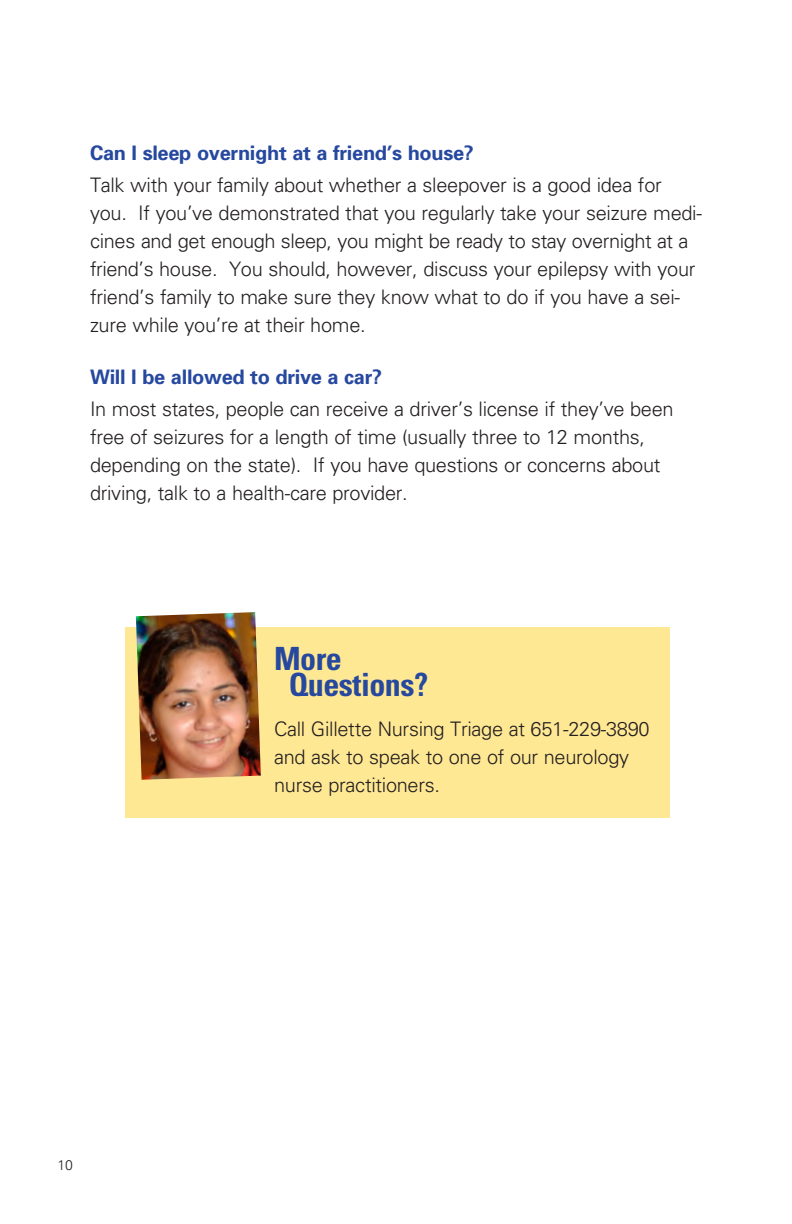
<style>
.page{position:relative;width:792px;height:1224px;background:#fff}
.page>*{position:absolute;margin:0;border:0;box-sizing:border-box;transform-origin:0 0}
.question{font:700 condensed 32px/26px "Univers";letter-spacing:-.015em;color:#26499f}
.Body_Copy{font:300 20px/28px "Univers";letter-spacing:-.015em;color:#231f20}
.question-2{font:700 20px "Univers";letter-spacing:-.015em;color:#26499f}
.t1{font:300 14px "Univers";color:#231f20}
</style>
<div class="page">
<div style="left:125px;top:627px;width:544px;height:191px;background:#ffe894"></div>
<img style="left:136px;top:612px;width:125px;height:168px">
<p class="question-2" style="left:90px;top:140px;width:385px">Can I sleep overnight at a friend’s house?</p>
<p class="Body_Copy" style="left:90px;top:171px;width:613px">Talk with your family about whether a sleepover is a good idea for you. If you’ve demonstrated that you regularly take your seizure medi&shy;cines and get enough sleep, you might be ready to stay overnight at a friend’s house. You should, however, discuss your epilepsy with your friend’s family to make sure they know what to do if you have a sei&shy;zure while you’re at their home.</p>
<p class="question-2" style="left:90px;top:364px;width:294px">Will I be allowed to drive a car?</p>
<p class="Body_Copy" style="left:90px;top:395px;width:585px">In most states, people can receive a driver’s license if they’ve been free of seizures for a length of time (usually three to 12 months, depending on the state). If you have questions or concerns about driving, talk to a health-care provider.</p>
<p class="question" style="left:289px;top:645px;width:141px;text-indent:-15px">More<br>Questions?</p>
<p class="Body_Copy" style="left:274px;top:715px;width:377px">Call Gillette Nursing Triage at 651-229-3890 and ask to speak to one of our neurology nurse practitioners.</p>
<p class="t1" style="left:57px;top:1157px;width:17px">10</p>
</div>
